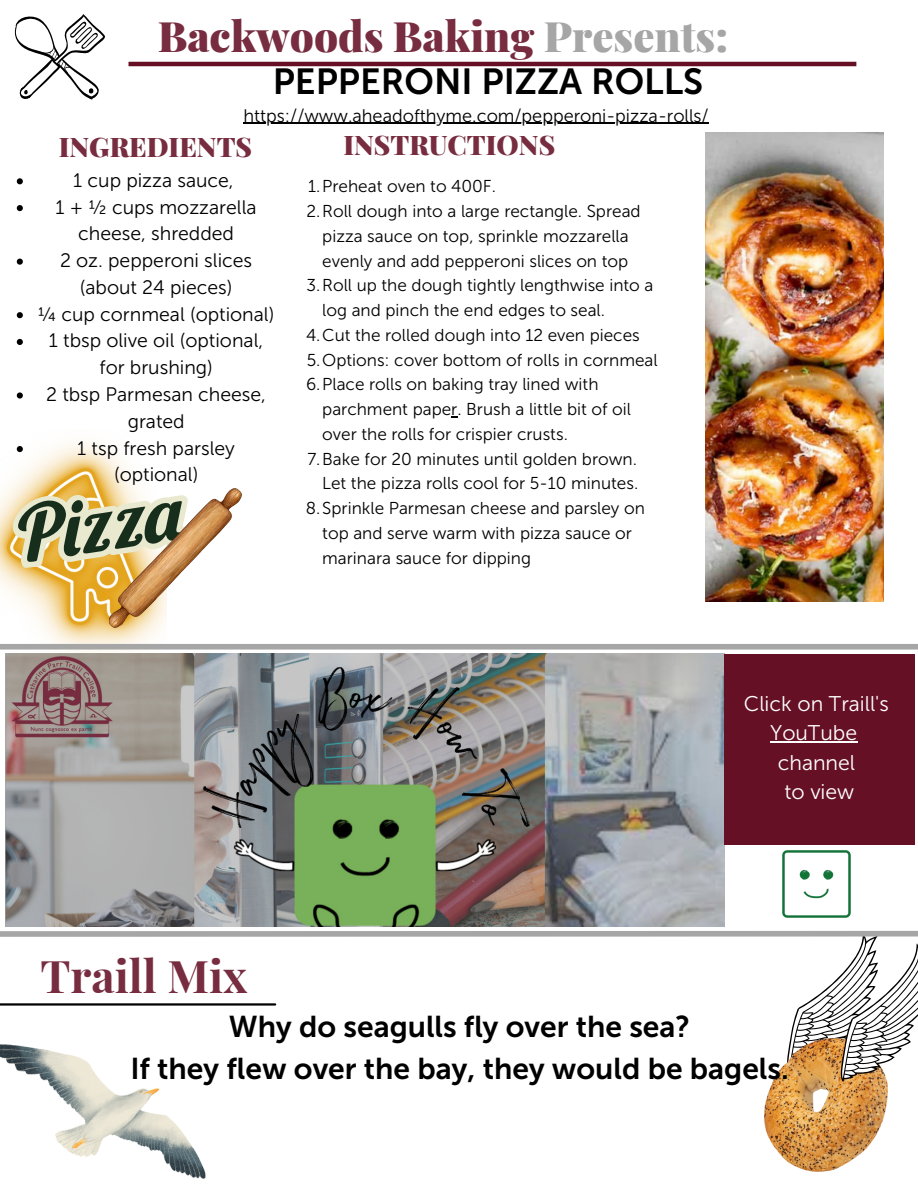
<style>
.page{position:relative;width:918px;height:1188px;background:#fff}
.page>*{position:absolute;margin:0;border:0;box-sizing:border-box;transform-origin:0 0}
.t1{font:700 45px "Playfair Display";color:#772c3f}
.t2{font:900 42px "Playfair Display";color:#772c3f}
.t3{font:36.15px "Museo Sans 700";color:#000}
.t4{font:30px "Museo Sans 700";color:#000}
.t5{font:900 27px "Playfair Display";color:#772c3f}
.t6{font:21.15px/29.2px "Museo Sans 300";color:#fff;text-align:center}
.t7{font:19.5px/26.7px "Museo Sans 300";color:#000;text-align:center}
.t8{font:18.15px "Museo Sans 300";color:#000}
.t9{font:17.1px/24.8px "Museo Sans 300";color:#000}
.s1{color:#a6a6a6}
</style>
<div class="page">
<hr style="left:0;top:1003px;width:275px;height:3px;background:#000">
<svg style="left:14px;top:14px;width:91px;height:86px"></svg>
<div style="left:0;top:931px;width:918px;height:6px;background:#a6a6a6"></div>
<img style="left:0;top:443px;width:166px;height:221px">
<div style="left:0;top:644px;width:918px;height:6px;background:#a6a6a6"></div>
<hr style="left:129px;top:62px;width:727px;height:4px;background:#661026">
<img style="left:6px;top:654px;width:718px;height:273px">
<div style="left:724px;top:654px;width:191px;height:191px;background:#661026"></div>
<img style="left:782px;top:850px;width:69px;height:68px">
<img style="left:705px;top:133px;width:178px;height:468px">
<svg style="left:13px;top:495px;width:96px;height:73px;background:#a39f75"></svg>
<img style="left:109px;top:489px;width:133px;height:138px">
<img style="left:764px;top:1093px;width:124px;height:78px">
<svg style="left:751px;top:930px;width:167px;height:163px"></svg>
<img style="left:0;top:1045px;width:205px;height:134px">
<hr style="left:770px;top:742px;width:87px;height:1px;background:#fff">
<svg style="left:17px;top:178px;width:6px;height:6px"></svg>
<svg style="left:17px;top:205px;width:6px;height:6px"></svg>
<svg style="left:17px;top:259px;width:6px;height:6px"></svg>
<svg style="left:17px;top:312px;width:6px;height:6px"></svg>
<svg style="left:17px;top:339px;width:6px;height:6px"></svg>
<svg style="left:17px;top:392px;width:6px;height:7px"></svg>
<svg style="left:17px;top:446px;width:6px;height:6px"></svg>
<hr style="left:243px;top:123px;width:466px;height:1px;background:#000">
<p class="t2" style="left:158px;top:7px;width:572px">Backwoods Baking <span class="s1">Presents:</span></p>
<p class="t3" style="left:273px;top:60px;width:432px">PEPPERONI PIZZA ROLLS</p>
<p class="t8" style="left:243px;top:106px;width:467px">https://www.aheadofthyme.com/pepperoni-pizza-rolls/</p>
<p class="t5" style="left:59px;top:128px;width:195px">INGREDIENTS</p>
<p class="t7" style="left:73px;top:167px;width:162px">1 cup pizza sauce,</p>
<p class="t7" style="left:56px;top:194px;width:202px">1 + ½ cups mozzarella cheese, shredded</p>
<p class="t7" style="left:60px;top:247px;width:194px">2 oz. pepperoni slices (about 24 pieces)</p>
<p class="t7" style="left:38px;top:301px;width:238px">¼ cup cornmeal (optional)</p>
<p class="t7" style="left:49px;top:328px;width:216px">1 tbsp olive oil (optional, for brushing)</p>
<p class="t7" style="left:46px;top:381px;width:221px">2 tbsp Parmesan cheese, grated</p>
<p class="t7" style="left:77px;top:435px;width:159px">1 tsp fresh parsley (optional)</p>
<p class="t5" style="left:343px;top:126px;width:213px">INSTRUCTIONS</p>
<p class="t9" style="left:308px;top:174px;width:189px">1.Preheat oven to 400F.</p>
<p class="t9" style="left:307px;top:199px;width:336px;text-align:center">2.Roll dough into a large rectangle. Spread pizza sauce on top, sprinkle mozzarella evenly and add pepperoni slices on top</p>
<p class="t9" style="left:322px;top:273px;width:333px;text-indent:-16px">3.Roll up the dough tightly lengthwise into a log and pinch the end edges to seal.</p>
<p class="t9" style="left:306px;top:323px;width:335px">4.Cut the rolled dough into 12 even pieces</p>
<p class="t9" style="left:307px;top:348px;width:353px">5.Options: cover bottom of rolls in cornmeal</p>
<p class="t9" style="left:322px;top:372px;width:310px;text-indent:-16px">6.Place rolls on baking tray lined with parchment paper. Brush a little bit of oil over the rolls for crispier crusts.</p>
<p class="t9" style="left:307px;top:447px;width:332px;text-align:right">7.Bake for 20 minutes until golden brown.<br>Let the pizza rolls cool for 5-10 minutes.</p>
<p class="t9" style="left:322px;top:496px;width:324px;text-indent:-16px">8.Sprinkle Parmesan cheese and parsley on top and serve warm with pizza sauce or marinara sauce for dipping</p>
<p class="t1" style="left:40px;top:945px;width:209px">Traill Mix</p>
<p class="t6" style="left:744px;top:690px;width:146px">Click on Traill's<br>YouTube</p>
<p class="t6" style="left:778px;top:748px;width:79px">channel</p>
<p class="t6" style="left:784px;top:777px;width:71px">to view</p>
<p class="t4" style="left:229px;top:1009px;width:463px">Why do seagulls fly over the sea?</p>
<p class="t4" style="left:130px;top:1051px;width:660px">If they flew over the bay, they would be bagels.</p>
</div>
